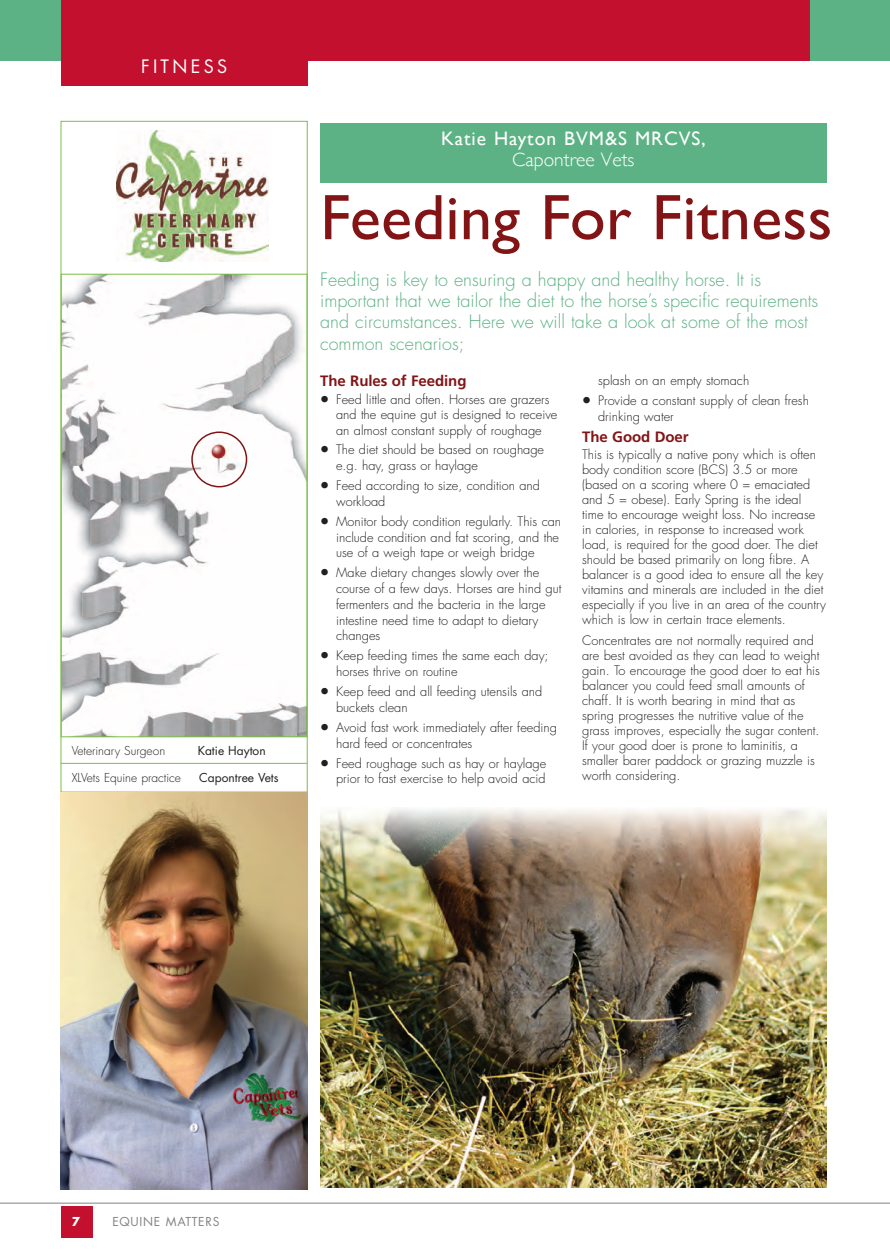
<style>
.page{position:relative;width:890px;height:1259px;background:#fff}
.page>*{position:absolute;margin:0;border:0;box-sizing:border-box;transform-origin:0 0}
.t1{font:64.5px "Gill Sans";letter-spacing:.005em;color:#821416}
.t2{font:19.5px "Gill Sans";letter-spacing:.05em;color:#fff}
.t3{font:300 19.5px "Gill Sans";color:#fff}
.t4{font:300 18px/21.3px "Futura";color:#5cb284}
.t5{font:18px "Futura";letter-spacing:.185em;color:#fff}
.t6{font:700 15px "Frutiger";letter-spacing:-.005em;color:#821416}
.t7{font:300 12.75px/15px "Futura";color:#231f20}
.t8{font:300 12px "Futura";color:#231f20}
.t9{font:12px "Futura";color:#231f20}
.t10{font:12px "Futura";letter-spacing:.06em;color:#808285}
.t11{font:700 12px "Futura";color:#fff}
.s1{font-family:"Lucida Grande";font-weight:400;font-size:15.75px}
</style>
<div class="page">
<div style="left:61px;top:1206px;width:32px;height:32px;background:#c3102f"></div>
<hr style="left:0;top:1202px;width:890px;height:1px;background:#808285">
<div style="left:0;top:0;width:890px;height:61px;background:#5cb284"></div>
<div style="left:320px;top:123px;width:507px;height:60px;background:#5cb284"></div>
<img style="left:63px;top:276px;width:242px;height:459px">
<div style="left:61px;top:121px;width:246px;height:671px;border:1px solid #79c142"></div>
<hr style="left:61px;top:763px;width:246px;height:1px;background:#79c142">
<img style="left:117px;top:130px;width:152px;height:132px">
<img style="left:61px;top:792px;width:246px;height:397px">
<svg style="left:191px;top:431px;width:56px;height:56px"></svg>
<div style="left:307px;top:0;width:78px;height:61px;background:#c3102f"></div>
<div style="left:61px;top:0;width:246px;height:85px;background:#c3102f"></div>
<div style="left:463px;top:0;width:346px;height:61px;background:#c3102f"></div>
<div style="left:385px;top:0;width:78px;height:61px;background:#c3102f"></div>
<img style="left:320px;top:808px;width:506px;height:379px">
<h3 class="t5" style="left:141px;top:58px;width:88px">FITNESS</h3>
<p class="t8" style="left:72px;top:745px;width:95px">Veterinary Surgeon</p>
<p class="t9" style="left:198px;top:745px;width:69px">Katie Hayton</p>
<p class="t8" style="left:72px;top:772px;width:111px">XLVets Equine practice</p>
<p class="t9" style="left:199px;top:772px;width:81px">Capontree Vets</p>
<h2 class="t2" style="left:441px;top:127px;width:266px">Katie hayton BVM&amp;S MrCVS,</h2>
<h2 class="t3" style="left:512px;top:149px;width:124px">Capontree Vets</h2>
<h1 class="t1" style="left:320px;top:180px;width:514px">Feeding For Fitness</h1>
<h3 class="t4" style="left:320px;top:270px;width:500px">Feeding is key to ensuring a happy and healthy horse. It is important that we tailor the diet to the horse’s specific requirements and circumstances. Here we will take a look at some of the most common scenarios;</h3>
<p class="t6" style="left:320px;top:374px;width:148px">The Rules of Feeding</p>
<p class="t7" style="left:336px;top:392px;width:223px;line-height:15.8px;text-indent:-16px"><span class="s1">●</span> Feed little and often. Horses are grazers and the equine gut is designed to receive an almost constant supply of roughage</p>
<p class="t7" style="left:336px;top:443px;width:210px;line-height:15.8px;text-indent:-16px"><span class="s1">●</span> The diet should be based on roughage e.g. hay, grass or haylage</p>
<p class="t7" style="left:336px;top:478px;width:205px;line-height:15.8px;text-indent:-16px"><span class="s1">●</span> Feed according to size, condition and workload</p>
<p class="t7" style="left:336px;top:514px;width:227px;line-height:15.8px;text-indent:-16px"><span class="s1">●</span> Monitor body condition regularly. This can include condition and fat scoring, and the use of a weigh tape or weigh bridge</p>
<p class="t7" style="left:336px;top:566px;width:227px;line-height:15.8px;text-indent:-16px"><span class="s1">●</span> Make dietary changes slowly over the course of a few days. Horses are hind gut fermenters and the bacteria in the large intestine need time to adapt to dietary changes</p>
<p class="t7" style="left:336px;top:649px;width:214px;line-height:15.8px;text-indent:-16px"><span class="s1">●</span> Keep feeding times the same each day; horses thrive on routine</p>
<p class="t7" style="left:336px;top:684px;width:208px;line-height:15.8px;text-indent:-16px"><span class="s1">●</span> Keep feed and all feeding utensils and buckets clean</p>
<p class="t7" style="left:336px;top:720px;width:222px;line-height:15.8px;text-indent:-16px"><span class="s1">●</span> Avoid fast work immediately after feeding hard feed or concentrates</p>
<p class="t7" style="left:320px;top:756px;width:228px;line-height:15.8px;text-align:right"><span class="s1">●</span> Feed roughage such as hay or haylage prior to fast exercise to help avoid acid</p>
<p class="t7" style="left:598px;top:374px;width:153px">splash on an empty stomach</p>
<p class="t7" style="left:598px;top:393px;width:212px;line-height:15.8px;text-indent:-16px"><span class="s1">●</span> Provide a constant supply of clean fresh drinking water</p>
<p class="t6" style="left:582px;top:430px;width:108px">The Good Doer</p>
<p class="t7" style="left:582px;top:447px;width:245px">This is typically a native pony which is often body condition score (BCS) 3.5 or more (based on a scoring where 0 = emaciated and 5 = obese). Early Spring is the ideal<br>time to encourage weight loss. No increase in calories, in response to increased work load, is required for the good doer. The diet should be based primarily on long fibre. A balancer is a good idea to ensure all the key vitamins and minerals are included in the diet especially if you live in an area of the country which is low in certain trace elements.</p>
<p class="t7" style="left:582px;top:634px;width:239px">Concentrates are not normally required and are best avoided as they can lead to weight gain. To encourage the good doer to eat his balancer you could feed small amounts of chaff. It is worth bearing in mind that as spring progresses the nutritive value of the grass improves, especially the sugar content.<br>If your good doer is prone to laminitis, a smaller barer paddock or grazing muzzle is worth considering.</p>
<p class="t11" style="left:72px;top:1213px;width:10px">7</p>
<p class="t10" style="left:112px;top:1216px;width:108px">EQUINE MATTERS</p>
</div>
